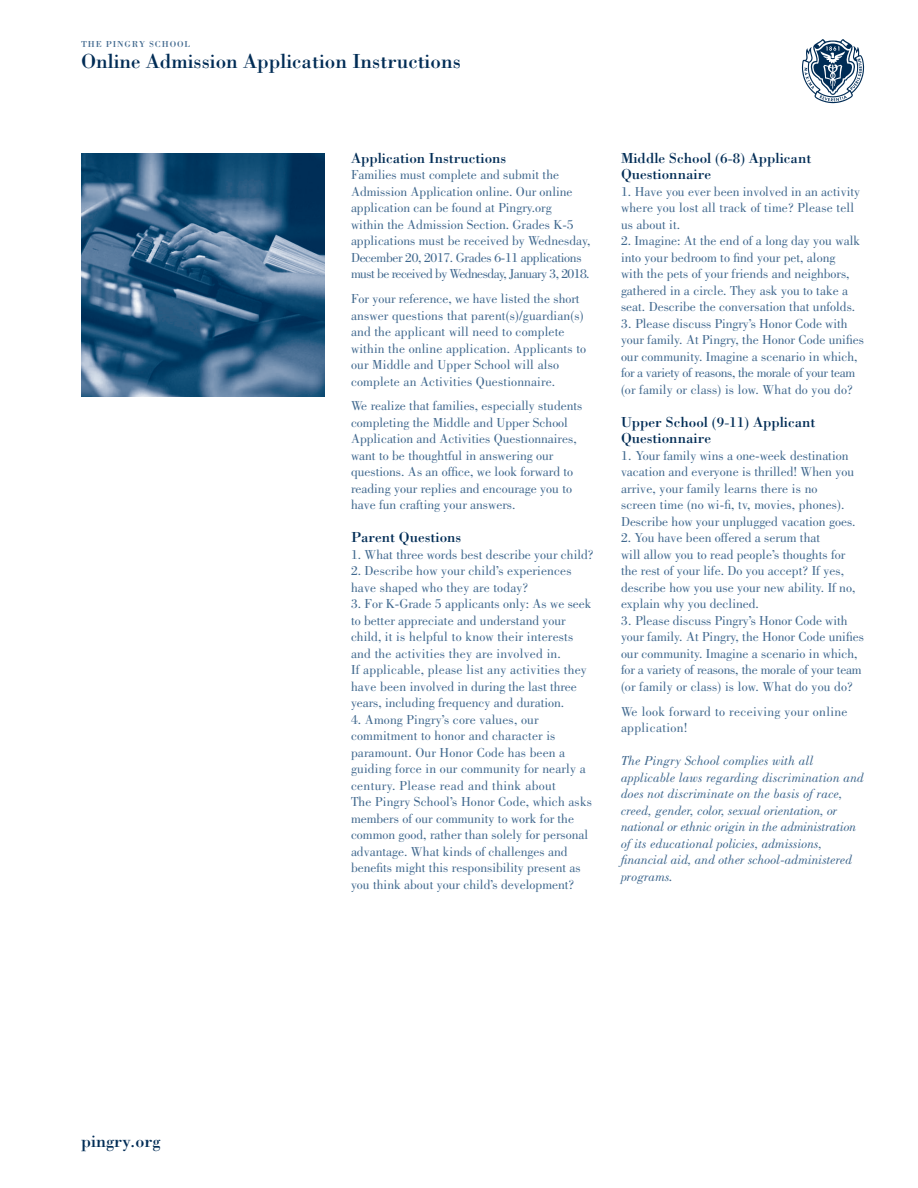
<style>
.page{position:relative;width:918px;height:1188px;background:#fff}
.page>*{position:absolute;margin:0;border:0;box-sizing:border-box;transform-origin:0 0}
.t1{font:21px "Bodoni";color:#002c55}
.t2{font:18px "Bodoni";color:#002c55}
.t3{font:15px/16.5px "Bodoni";color:#002c55}
.t4{font:13.5px/16.5px "Bodoni";color:#40688e}
.t5{font:italic 13.5px/16.5px "Bodoni";color:#40688e}
.t6{font:13.5px/16.5px "Bodoni";letter-spacing:.025em;color:#40688e}
.t7{font:9px "Bodoni";letter-spacing:.1em;color:#40688e}
</style>
<div class="page">
<img style="left:81px;top:153px;width:243px;height:243px">
<svg style="left:802px;top:39px;width:62px;height:64px"></svg>
<p class="t7" style="left:81px;top:38px;width:111px">The Pingry School</p>
<h1 class="t1" style="left:81px;top:48px;width:381px">Online Admission Application Instructions</h1>
<p class="t3" style="left:351px;top:149px;width:157px">Application Instructions</p>
<p class="t4" style="left:351px;top:167px;width:241px">Families must complete and submit the Admission Application online. Our online application can be found at Pingry.org<br>within the Admission Section. Grades K-5 applications must be received by Wednesday, December 20, 2017. Grades 6-11 applications must be received by Wednesday, January 3, 2018.</p>
<p class="t4" style="left:351px;top:290px;width:237px">For your reference, we have listed the short answer questions that parent(s)/guardian(s) and the applicant will need to complete within the online application. Applicants to our Middle and Upper School will also complete an Activities Questionnaire.</p>
<p class="t4" style="left:351px;top:398px;width:233px">We realize that families, especially students completing the Middle and Upper School Application and Activities Questionnaires, want to be thoughtful in answering our questions. As an office, we look forward to reading your replies and encourage you to have fun crafting your answers.</p>
<p class="t3" style="left:351px;top:529px;width:112px">Parent Questions</p>
<p class="t4" style="left:351px;top:546px;width:244px">1. What three words best describe your child?</p>
<p class="t4" style="left:351px;top:563px;width:222px">2. Describe how your child’s experiences have shaped who they are today?</p>
<p class="t4" style="left:351px;top:596px;width:242px">3. For K-Grade 5 applicants only: As we seek to better appreciate and understand your child, it is helpful to know their interests and the activities they are involved in.<br>If applicable, please list any activities they have been involved in during the last three years, including frequency and duration.</p>
<p class="t4" style="left:351px;top:711px;width:243px">4. Among Pingry’s core values, our commitment to honor and character is paramount. Our Honor Code has been a guiding force in our community for nearly a century. Please read and think about<br>The Pingry School’s Honor Code, which asks members of our community to work for the common good, rather than solely for personal advantage. What kinds of challenges and benefits might this responsibility present as you think about your child’s development?</p>
<p class="t3" style="left:621px;top:149px;width:192px">Middle School (6-8) Applicant<br>Questionnaire</p>
<p class="t4" style="left:621px;top:183px;width:241px">1. Have you ever been involved in an activity where you lost all track of time? Please tell us about it.</p>
<p class="t4" style="left:621px;top:233px;width:241px">2. Imagine: At the end of a long day you walk into your bedroom to find your pet, along with the pets of your friends and neighbors, gathered in a circle. They ask you to take a seat. Describe the conversation that unfolds.</p>
<p class="t4" style="left:621px;top:315px;width:245px">3. Please discuss Pingry’s Honor Code with your family. At Pingry, the Honor Code unifies our community. Imagine a scenario in which, for a variety of reasons, the morale of your team (or family or class) is low. What do you do?</p>
<p class="t3" style="left:621px;top:413px;width:196px">Upper School (9-11) Applicant<br>Questionnaire</p>
<p class="t4" style="left:621px;top:447px;width:236px">1. Your family wins a one-week destination vacation and everyone is thrilled! When you arrive, your family learns there is no screen time (no wi-fi, tv, movies, phones).<br>Describe how your unplugged vacation goes.</p>
<p class="t4" style="left:621px;top:530px;width:236px">2. You have been offered a serum that<br>will allow you to read people’s thoughts for the rest of your life. Do you accept? If yes, describe how you use your new ability. If no, explain why you declined.</p>
<p class="t4" style="left:621px;top:612px;width:245px">3. Please discuss Pingry’s Honor Code with your family. At Pingry, the Honor Code unifies our community. Imagine a scenario in which, for a variety of reasons, the morale of your team (or family or class) is low. What do you do?</p>
<p class="t6" style="left:621px;top:703px;width:228px">We look forward to receiving your online application!</p>
<p class="t5" style="left:621px;top:752px;width:245px">The Pingry School complies with all applicable laws regarding discrimination and does not discriminate on the basis of race, creed, gender, color, sexual orientation, or national or ethnic origin in the administration of its educational policies, admissions, financial aid, and other school-administered programs.</p>
<h2 class="t2" style="left:81px;top:1131px;width:81px">pingry.org</h2>
</div>
